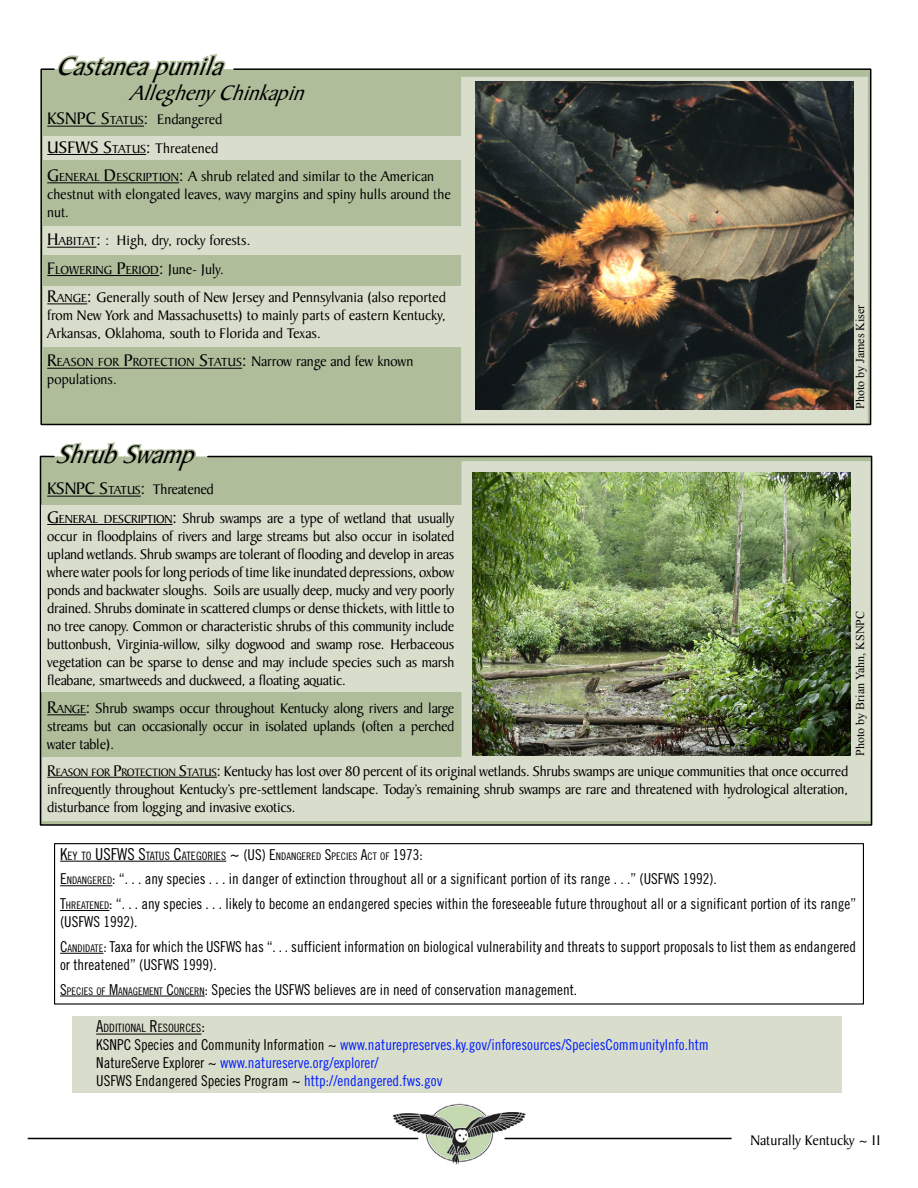
<style>
.page{position:relative;width:918px;height:1188px;background:#fff}
.page>*{position:absolute;margin:0;border:0;box-sizing:border-box;transform-origin:0 0}
.t1{font:italic 27px "Baker Signet";color:#000}
.t2{font:italic 22.5px "Baker Signet";color:#000}
.t3{font:15px/18px "Baker Signet";letter-spacing:-.015em;color:#000;text-align:justify}
.t4{font:15px/24.8px "Trade Gothic Cond Eighteen";color:#000}
.t5{font:15px/18px "Trade Gothic Cond Eighteen";color:#001cff}
.t6{font:12.6px "Baker Signet";color:#000}
.t7{font:12px "Times New Roman";color:#000}
.t8{font:11.55px "Trade Gothic Cond Eighteen";color:#000}
.t9{font:10.5px "Trade Gothic Cond Eighteen";color:#000}
.s1{font-size:18px}
.s2{font-size:12.6px}
.s3{font-size:15px}
.s4{font-size:16.5px}
.s5{font-size:11.55px}
.s6{font-size:10.5px}
.s7{color:#000}
</style>
<div class="page">
<svg style="left:39px;top:455px;width:834px;height:371px;background:#a6b394"></svg>
<div style="left:40px;top:68px;width:832px;height:358px;background:#afbd9b"></div>
<div style="left:461px;top:77px;width:407px;height:346px;background:#d9ddcb"></div>
<div style="left:73px;top:1017px;width:769px;height:76px;background:#d9ddcb"></div>
<svg style="left:53px;top:378px;width:146px;height:128px"></svg>
<div style="left:462px;top:461px;width:408px;height:299px;background:#d9ddcb"></div>
<div style="left:44px;top:136px;width:615px;height:23px;background:#d9ddcb"></div>
<div style="left:44px;top:226px;width:614px;height:29px;background:#d9ddcb"></div>
<div style="left:44px;top:286px;width:823px;height:61px;background:#d9ddcb"></div>
<div style="left:41px;top:506px;width:433px;height:186px;background:#d9ddcb"></div>
<div style="left:42px;top:757px;width:827px;height:64px;background:#d9ddcb"></div>
<img style="left:472px;top:473px;width:378px;height:283px">
<img style="left:475px;top:81px;width:378px;height:329px">
<hr style="left:47px;top:126px;width:97px;height:1px;background:#000">
<hr style="left:47px;top:154px;width:99px;height:1px;background:#000">
<hr style="left:47px;top:182px;width:132px;height:1px;background:#000">
<hr style="left:47px;top:247px;width:49px;height:1px;background:#000">
<hr style="left:47px;top:275px;width:112px;height:1px;background:#000">
<hr style="left:47px;top:303px;width:40px;height:1px;background:#000">
<hr style="left:47px;top:368px;width:195px;height:1px;background:#000">
<svg style="left:54px;top:54px;width:174px;height:31px"></svg>
<div style="left:54px;top:843px;width:810px;height:162px;border:1px solid #000"></div>
<hr style="left:60px;top:861px;width:166px;height:1px;background:#000">
<hr style="left:60px;top:885px;width:52px;height:1px;background:#000">
<hr style="left:60px;top:910px;width:49px;height:1px;background:#000">
<hr style="left:60px;top:953px;width:43px;height:1px;background:#000">
<hr style="left:60px;top:996px;width:145px;height:1px;background:#000">
<hr style="left:96px;top:1034px;width:105px;height:1px;background:#000">
<hr style="left:47px;top:496px;width:94px;height:1px;background:#000">
<hr style="left:47px;top:524px;width:126px;height:1px;background:#000">
<hr style="left:47px;top:714px;width:39px;height:1px;background:#000">
<hr style="left:47px;top:777px;width:170px;height:1px;background:#000">
<img style="left:390px;top:1103px;width:138px;height:62px">
<hr style="left:505px;top:1138px;width:227px;height:1px;background:#000">
<hr style="left:28px;top:1138px;width:390px;height:1px;background:#000">
<h1 class="t1" style="left:56px;top:52px;width:178px">Castaneapumila</h1>
<h2 class="t2" style="left:129px;top:81px;width:185px">AlleghenyChinkapin</h2>
<p class="t3" style="left:47px;top:106px;width:388px;line-height:28.3px;text-align:left"><span class="s1">KSNPC S</span><span class="s2">TATUS</span><span class="s1">:</span> Endangered<br><span class="s1">USFWS S</span><span class="s2">TATUS</span><span class="s1">:</span> Threatened<br><span class="s1">G</span><span class="s2">ENERAL</span> <span class="s1">D</span><span class="s2">ESCRIPTION</span><span class="s1">:</span> A shrub related and similar to the American</p>
<p class="t3" style="left:47px;top:186px;width:405px">chestnut with elongated leaves, wavy margins and spiny hulls around the nut.</p>
<p class="t3" style="left:47px;top:232px;width:205px"><span class="s1">H</span><span class="s2">ABITAT</span><span class="s1">:</span> : High, dry, rocky forests.</p>
<p class="t6" style="left:47px;top:263px;width:178px"><span class="s1">F</span>LOWERING <span class="s1">P</span>ERIOD<span class="s1">:</span> <span class="s3">June- July.</span></p>
<p class="t3" style="left:47px;top:289px;width:400px"><span class="s1">R</span><span class="s2">ANGE</span><span class="s1">:</span> Generally south of New Jersey and Pennsylvania (also reported from New York and Massachusetts) to mainly parts of eastern Kentucky, Arkansas, Oklahoma, south to Florida and Texas.</p>
<p class="t6" style="left:47px;top:356px;width:368px"><span class="s1">R</span>EASON FOR <span class="s1">P</span>ROTECTION <span class="s1">S</span>TATUS<span class="s1">:</span> <span class="s3">Narrow range and few known</span></p>
<p class="t3" style="left:47px;top:371px;width:71px">populations.</p>
<p class="t7" style="left:852px;top:409px;width:106px;rotate:-90deg">Photo by James Kiser</p>
<h1 class="t1" style="left:56px;top:440px;width:150px">ShrubSwamp</h1>
<p class="t3" style="left:47px;top:476px;width:409px;line-height:28.3px"><span class="s1">KSNPC S</span><span class="s2">TATUS</span><span class="s1">:</span> Threatened<br><span class="s1">G</span><span class="s2">ENERAL DESCRIPTION</span><span class="s1">:</span> Shrub swamps are a type of wetland that usually</p>
<p class="t3" style="left:47px;top:527px;width:409px">occur in floodplains of rivers and large streams but also occur in isolated upland wetlands. Shrub swamps are tolerant of flooding and develop in areas where water pools for long periods of time like inundated depressions, oxbow ponds and backwater sloughs. Soils are usually deep, mucky and very poorly drained. Shrubs dominate in scattered clumps or dense thickets, with little to no tree canopy. Common or characteristic shrubs of this community include buttonbush, Virginia-willow, silky dogwood and swamp rose. Herbaceous vegetation can be sparse to dense and may include species such as marsh fleabane, smartweeds and duckweed, a floating aquatic.</p>
<p class="t3" style="left:47px;top:700px;width:409px"><span class="s1">R</span><span class="s2">ANGE</span><span class="s1">:</span> Shrub swamps occur throughout Kentucky along rivers and large streams but can occasionally occur in isolated uplands (often a perched water table).</p>
<p class="t3" style="left:47px;top:762px;width:803px"><span class="s4">R</span><span class="s5">EASON FOR</span> <span class="s4">P</span><span class="s5">ROTECTION</span> <span class="s4">S</span><span class="s5">TATUS</span><span class="s4">:</span> Kentucky has lost over 80 percent of its original wetlands. Shrubs swamps are unique communities that once occurred infrequently throughout Kentucky’s pre-settlement landscape. Today’s remaining shrub swamps are rare and threatened with hydrological alteration, disturbance from logging and invasive exotics.</p>
<p class="t7" style="left:852px;top:756px;width:146px;rotate:-90deg">Photo by Brian Yahn, KSNPC</p>
<p class="t9" style="left:60px;top:850px;width:364px"><span class="s4">K</span><span class="s5">EY TO</span> <span class="s4">USFWS S</span><span class="s5">TATUS</span> <span class="s4">C</span><span class="s5">ATEGORIES</span> <span class="s4">~</span> <span class="s3">(US) E</span>NDANGERED <span class="s3">S</span>PECIES <span class="s3">A</span>CT OF <span class="s3">1973:</span></p>
<p class="t4" style="left:60px;top:866px;width:798px">E<span class="s6">NDANGERED</span>: “. . . any species . . . in danger of extinction throughout all or a significant portion of its range . . .” (USFWS 1992).<br>T<span class="s6">HREATENED</span>: “. . . any species . . . likely to become an endangered species within the foreseeable future throughout all or a significant portion of its range”</p>
<p class="t4" style="left:60px;top:909px;width:797px">(USFWS 1992).<br>C<span class="s6">ANDIDATE</span>: Taxa for which the USFWS has “. . . sufficient information on biological vulnerability and threats to support proposals to list them as endangered</p>
<p class="t4" style="left:60px;top:952px;width:519px">or threatened” (USFWS 1999).<br>S<span class="s6">PECIES OF</span> M<span class="s6">ANAGEMENT</span> C<span class="s6">ONCERN</span>: Species the USFWS believes are in need of conservation management.</p>
<p class="t8" style="left:96px;top:1021px;width:110px"><span class="s4">A</span>DDITIONAL <span class="s4">R</span>ESOURCES<span class="s4">:</span></p>
<p class="t5" style="left:96px;top:1036px;width:614px"><span class="s7">KSNPC Species and Community Information ~</span> www.naturepreserves.ky.gov/inforesources/SpeciesCommunityInfo.htm<br><span class="s7">NatureServe Explorer ~</span> www.natureserve.org/explorer/<br><span class="s7">USFWS Endangered Species Program ~</span> http://endangered.fws.gov</p>
<p class="t3" style="left:750px;top:1131px;width:132px">Naturally Kentucky ~ 11</p>
</div>
